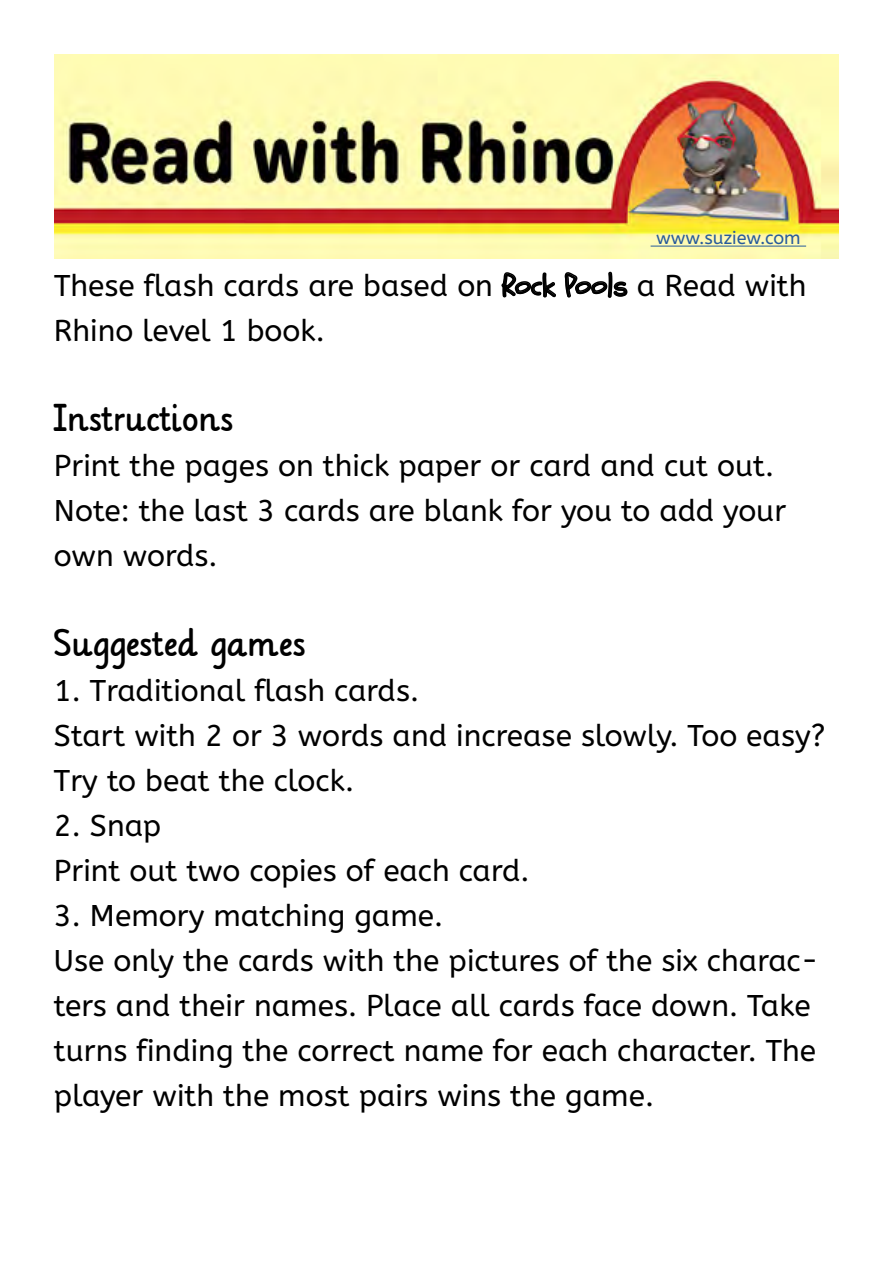
<style>
.page{position:relative;width:893px;height:1263px;background:#fff}
.page>*{position:absolute;margin:0;border:0;box-sizing:border-box;transform-origin:0 0}
.t1{font:30px/45px "A Bee Zee";color:#000}
.t2{font:30px "Lilly";color:#000}
.t3{font:18px "A Bee Zee";color:#275b9b}
.s1{font-family:"Schoolbell"}
</style>
<div class="page">
<img style="left:54px;top:54px;width:785px;height:205px">
<hr style="left:651px;top:246px;width:155px;height:1px;background:#275b9b">
<p class="t3" style="left:656px;top:228px;width:146px">www.suziew.com</p>
<p class="t1" style="left:54px;top:263px;width:754px">These flash cards are based on <span class="s1">Rock Pools</span> a Read with<br>Rhino level 1 book.</p>
<p class="t2" style="left:54px;top:393px;width:181px">Instructions</p>
<p class="t1" style="left:54px;top:443px;width:734px">Print the pages on thick paper or card and cut out.<br>Note: the last 3 cards are blank for you to add your own words.</p>
<p class="t2" style="left:54px;top:618px;width:254px">Suggested games</p>
<p class="t1" style="left:54px;top:668px;width:773px">1. Traditional flash cards.<br>Start with 2 or 3 words and increase slowly. Too easy?<br>Try to beat the clock.</p>
<p class="t1" style="left:54px;top:803px;width:477px">2. Snap<br>Print out two copies of each card.</p>
<p class="t1" style="left:54px;top:893px;width:766px">3. Memory matching game.<br>Use only the cards with the pictures of the six charac&shy;ters and their names. Place all cards face down. Take turns finding the correct name for each character. The player with the most pairs wins the game.</p>
</div>
